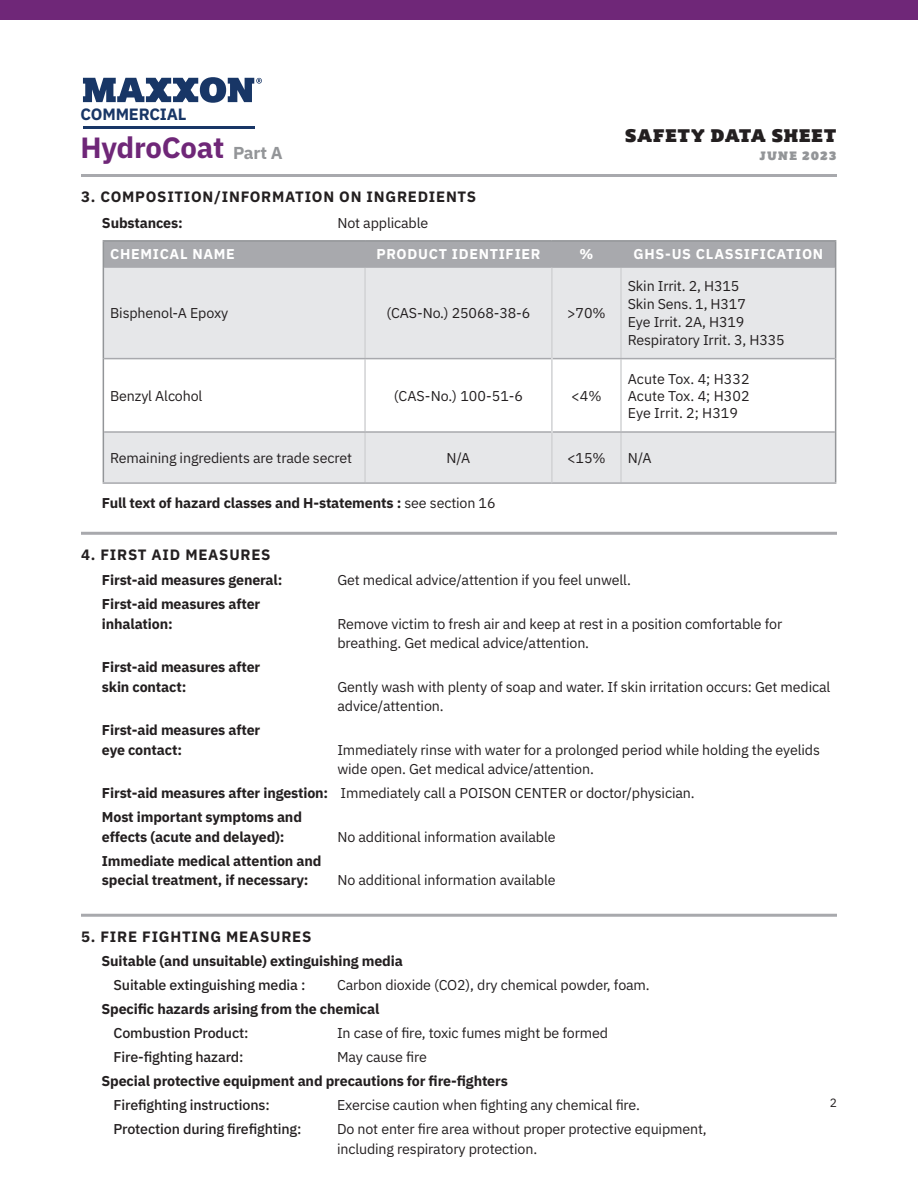
<style>
.page{position:relative;width:918px;height:1188px;background:#fff}
.page>*{position:absolute;margin:0;border:0;box-sizing:border-box;transform-origin:0 0}
.t1{font:700 29.25px "IBM Plex Sans";letter-spacing:-.01em;color:#6f2778}
.t2{font:18px "Plume Ad";letter-spacing:.045em;color:#231f20}
.t3{font:700 17.25px "IBM Plex Sans";color:#939598}
.t4{font:700 16.35px "IBM Plex Sans";letter-spacing:-.01em;color:#183666}
.t5{font:700 15px "IBM Plex Sans";letter-spacing:.05em;color:#231f20}
.Body_Text_9_5_13pt{font:14.25px/19.5px "IBM Plex Sans";letter-spacing:-.01em;color:#231f20}
.Body_Text_9_5_13pt-2{font:700 14.25px/19.5px "IBM Plex Sans";letter-spacing:-.01em;color:#231f20}
.Body_Text_9_5_13pt-3{font:500 14.25px "IBM Plex Sans";letter-spacing:-.01em;color:#231f20}
.Body_Text_Table__9_5{font:14.25px "IBM Plex Sans";letter-spacing:-.01em;color:#231f20}
.Body_All_Caps_Bold_T{font:700 14.25px "IBM Plex Sans";letter-spacing:.05em;color:#fff}
.t6{font:12px "Plume Ad";letter-spacing:.095em;color:#939598}
.t7{font:12px "IBM Plex Sans";color:#231f20}
.s1{font-weight:400}
.s2{font-weight:700}
</style>
<div class="page">
<hr style="left:81px;top:532px;width:756px;height:3px;background:#a8a9ad">
<hr style="left:81px;top:914px;width:756px;height:3px;background:#a8a9ad">
<div style="left:104px;top:268px;width:731px;height:214px;background:#e6e7e9"></div>
<svg style="left:104px;top:359px;width:731px;height:72px"></svg>
<hr style="left:364px;top:268px;width:2px;height:90px;background:#d1d2d4">
<hr style="left:620px;top:268px;width:2px;height:90px;background:#d1d2d4">
<hr style="left:364px;top:359px;width:2px;height:72px;background:#d1d2d4">
<hr style="left:620px;top:359px;width:2px;height:72px;background:#d1d2d4">
<hr style="left:364px;top:433px;width:2px;height:49px;background:#d1d2d4">
<hr style="left:620px;top:433px;width:2px;height:49px;background:#d1d2d4">
<hr style="left:104px;top:266px;width:261px;height:2px;background:#a8a9ad">
<hr style="left:552px;top:266px;width:69px;height:2px;background:#a8a9ad">
<hr style="left:365px;top:266px;width:187px;height:2px;background:#a8a9ad">
<hr style="left:621px;top:266px;width:214px;height:2px;background:#a8a9ad">
<hr style="left:103px;top:240px;width:262px;height:2px;background:#939598">
<hr style="left:365px;top:240px;width:187px;height:2px;background:#939598">
<hr style="left:552px;top:240px;width:69px;height:2px;background:#939598">
<hr style="left:621px;top:240px;width:215px;height:2px;background:#939598">
<hr style="left:103px;top:267px;width:1px;height:92px;background:#939598">
<hr style="left:835px;top:267px;width:1px;height:92px;background:#939598">
<hr style="left:103px;top:359px;width:1px;height:73px;background:#939598">
<hr style="left:835px;top:359px;width:1px;height:73px;background:#939598">
<hr style="left:103px;top:432px;width:1px;height:50px;background:#939598">
<hr style="left:835px;top:432px;width:1px;height:50px;background:#939598">
<hr style="left:104px;top:358px;width:261px;height:1px;background:#a8a9ad">
<hr style="left:365px;top:358px;width:186px;height:1px;background:#a8a9ad">
<hr style="left:553px;top:358px;width:68px;height:1px;background:#a8a9ad">
<hr style="left:621px;top:358px;width:214px;height:1px;background:#a8a9ad">
<hr style="left:104px;top:431px;width:261px;height:2px;background:#a8a9ad">
<hr style="left:365px;top:431px;width:186px;height:2px;background:#a8a9ad">
<hr style="left:553px;top:431px;width:68px;height:2px;background:#a8a9ad">
<hr style="left:621px;top:431px;width:214px;height:2px;background:#a8a9ad">
<hr style="left:103px;top:482px;width:262px;height:2px;background:#a8a9ad">
<hr style="left:365px;top:482px;width:187px;height:2px;background:#a8a9ad">
<hr style="left:552px;top:482px;width:69px;height:2px;background:#a8a9ad">
<hr style="left:621px;top:482px;width:215px;height:2px;background:#a8a9ad">
<hr style="left:551px;top:268px;width:2px;height:91px;background:#d1d2d4">
<hr style="left:551px;top:359px;width:2px;height:73px;background:#d1d2d4">
<hr style="left:551px;top:432px;width:2px;height:50px;background:#d1d2d4">
<div style="left:103px;top:241px;width:733px;height:26px;background:#a8a9ad"></div>
<hr style="left:81px;top:174px;width:756px;height:3px;background:#a8a9ad">
<hr style="left:83px;top:126px;width:171px;height:3px;background:#183666">
<svg style="left:83px;top:77px;width:179px;height:26px"></svg>
<div style="left:0;top:0;width:918px;height:20px;background:#6f2778"></div>
<p class="t4" style="left:81px;top:101px;width:108px">COMMERCIAL</p>
<h1 class="t1" style="left:81px;top:125px;width:145px">HydroCoat</h1>
<p class="t3" style="left:233px;top:139px;width:51px">Part A</p>
<p class="t5" style="left:81px;top:185px;width:397px">3. COMPOSITION/INFORMATION ON INGREDIENTS</p>
<p class="Body_Text_9_5_13pt-2" style="left:102px;top:212px;width:82px">Substances:</p>
<p class="Body_Text_9_5_13pt" style="left:337px;top:212px;width:92px">Not applicable</p>
<p class="t2" style="left:625px;top:124px;width:213px">SAFETY DATA SHEET</p>
<p class="t6" style="left:760px;top:148px;width:78px">JUNE 2023</p>
<p class="Body_All_Caps_Bold_T" style="left:110px;top:242px;width:126px">CHEMICAL NAME</p>
<p class="Body_All_Caps_Bold_T" style="left:376px;top:242px;width:166px">PRODUCT IDENTIFIER</p>
<p class="Body_All_Caps_Bold_T" style="left:580px;top:242px;width:15px">%</p>
<p class="Body_All_Caps_Bold_T" style="left:633px;top:242px;width:191px">GHS-US CLASSIFICATION</p>
<p class="Body_Text_Table__9_5" style="left:110px;top:302px;width:120px">Bisphenol-A Epoxy</p>
<p class="Body_Text_9_5_13pt" style="left:387px;top:302px;width:145px">(CAS-No.) 25068-38-6</p>
<p class="Body_Text_9_5_13pt" style="left:567px;top:302px;width:40px">&gt;70%</p>
<p class="Body_Text_Table__9_5" style="left:110px;top:385px;width:94px">Benzyl Alcohol</p>
<p class="Body_Text_9_5_13pt" style="left:394px;top:385px;width:131px">(CAS-No.) 100-51-6</p>
<p class="Body_Text_9_5_13pt" style="left:571px;top:385px;width:32px">&lt;4%</p>
<p class="Body_Text_9_5_13pt" style="left:628px;top:275px;width:113px">Skin Irrit. 2, H315</p>
<p class="Body_Text_9_5_13pt" style="left:628px;top:293px;width:120px">Skin Sens. 1, H317</p>
<p class="Body_Text_9_5_13pt" style="left:628px;top:311px;width:118px">Eye Irrit. 2A, H319</p>
<p class="Body_Text_9_5_13pt" style="left:628px;top:329px;width:158px">Respiratory Irrit. 3, H335</p>
<p class="Body_Text_9_5_13pt" style="left:628px;top:368px;width:123px">Acute Tox. 4; H332</p>
<p class="Body_Text_9_5_13pt" style="left:628px;top:385px;width:123px">Acute Tox. 4; H302</p>
<p class="Body_Text_9_5_13pt" style="left:628px;top:402px;width:112px">Eye Irrit. 2; H319</p>
<p class="Body_Text_Table__9_5" style="left:110px;top:447px;width:244px">Remaining ingredients are trade secret</p>
<p class="Body_Text_9_5_13pt" style="left:447px;top:447px;width:25px">N/A</p>
<p class="Body_Text_9_5_13pt" style="left:567px;top:447px;width:40px">&lt;15%</p>
<p class="Body_Text_9_5_13pt" style="left:628px;top:447px;width:25px">N/A</p>
<p class="Body_Text_9_5_13pt-2" style="left:102px;top:492px;width:395px">Full text of hazard classes and H-statements : <span class="s1">see section 16</span></p>
<p class="t5" style="left:81px;top:543px;width:191px">4. FIRST AID MEASURES</p>
<p class="Body_Text_9_5_13pt-2" style="left:102px;top:569px;width:182px">First-aid measures general:</p>
<p class="Body_Text_9_5_13pt" style="left:337px;top:569px;width:295px">Get medical advice/attention if you feel unwell.</p>
<p class="Body_Text_9_5_13pt-2" style="left:102px;top:593px;width:160px">First-aid measures after inhalation:</p>
<p class="Body_Text_9_5_13pt" style="left:337px;top:613px;width:446px">Remove victim to fresh air and keep at rest in a position comfortable for breathing. Get medical advice/attention.</p>
<p class="Body_Text_9_5_13pt-2" style="left:102px;top:656px;width:160px">First-aid measures after skin contact:</p>
<p class="Body_Text_9_5_13pt" style="left:337px;top:676px;width:495px">Gently wash with plenty of soap and water. If skin irritation occurs: Get medical advice/attention.</p>
<p class="Body_Text_9_5_13pt-2" style="left:102px;top:719px;width:160px">First-aid measures after eye contact:</p>
<p class="Body_Text_9_5_13pt" style="left:337px;top:739px;width:484px">Immediately rinse with water for a prolonged period while holding the eyelids wide open. Get medical advice/attention.</p>
<p class="Body_Text_9_5_13pt" style="left:102px;top:782px;width:594px"><span class="s2">First-aid measures after ingestion:</span> Immediately call a POISON CENTER or doctor/physician.</p>
<p class="Body_Text_9_5_13pt-2" style="left:102px;top:806px;width:202px">Most important symptoms and effects (acute and delayed):</p>
<p class="Body_Text_9_5_13pt" style="left:337px;top:826px;width:220px">No additional information available</p>
<p class="Body_Text_9_5_13pt-2" style="left:102px;top:850px;width:221px">Immediate medical attention and special treatment, if necessary:</p>
<p class="Body_Text_9_5_13pt" style="left:337px;top:870px;width:220px">No additional information available</p>
<p class="t5" style="left:81px;top:924px;width:232px">5. FIRE FIGHTING MEASURES</p>
<p class="Body_Text_9_5_13pt-2" style="left:102px;top:950px;width:303px">Suitable (and unsuitable) extinguishing media</p>
<p class="Body_Text_9_5_13pt-3" style="left:114px;top:974px;width:194px">Suitable extinguishing media :</p>
<p class="Body_Text_9_5_13pt" style="left:337px;top:974px;width:314px">Carbon dioxide (CO2), dry chemical powder, foam.</p>
<p class="Body_Text_9_5_13pt-2" style="left:102px;top:998px;width:279px">Specific hazards arising from the chemical</p>
<p class="Body_Text_9_5_13pt-3" style="left:114px;top:1022px;width:137px">Combustion Product:</p>
<p class="Body_Text_9_5_13pt" style="left:337px;top:1022px;width:273px">In case of fire, toxic fumes might be formed</p>
<p class="Body_Text_9_5_13pt-3" style="left:114px;top:1046px;width:132px">Fire-fighting hazard:</p>
<p class="Body_Text_9_5_13pt" style="left:337px;top:1046px;width:91px">May cause fire</p>
<p class="Body_Text_9_5_13pt-2" style="left:102px;top:1070px;width:408px">Special protective equipment and precautions for fire-fighters</p>
<p class="Body_Text_9_5_13pt-3" style="left:114px;top:1094px;width:158px">Firefighting instructions:</p>
<p class="Body_Text_9_5_13pt" style="left:337px;top:1094px;width:304px">Exercise caution when fighting any chemical fire.</p>
<p class="Body_Text_9_5_13pt-3" style="left:114px;top:1118px;width:190px">Protection during firefighting:</p>
<p class="Body_Text_9_5_13pt" style="left:337px;top:1118px;width:371px">Do not enter fire area without proper protective equipment, including respiratory protection.</p>
<p class="t7" style="left:830px;top:1093px;width:9px">2</p>
</div>
